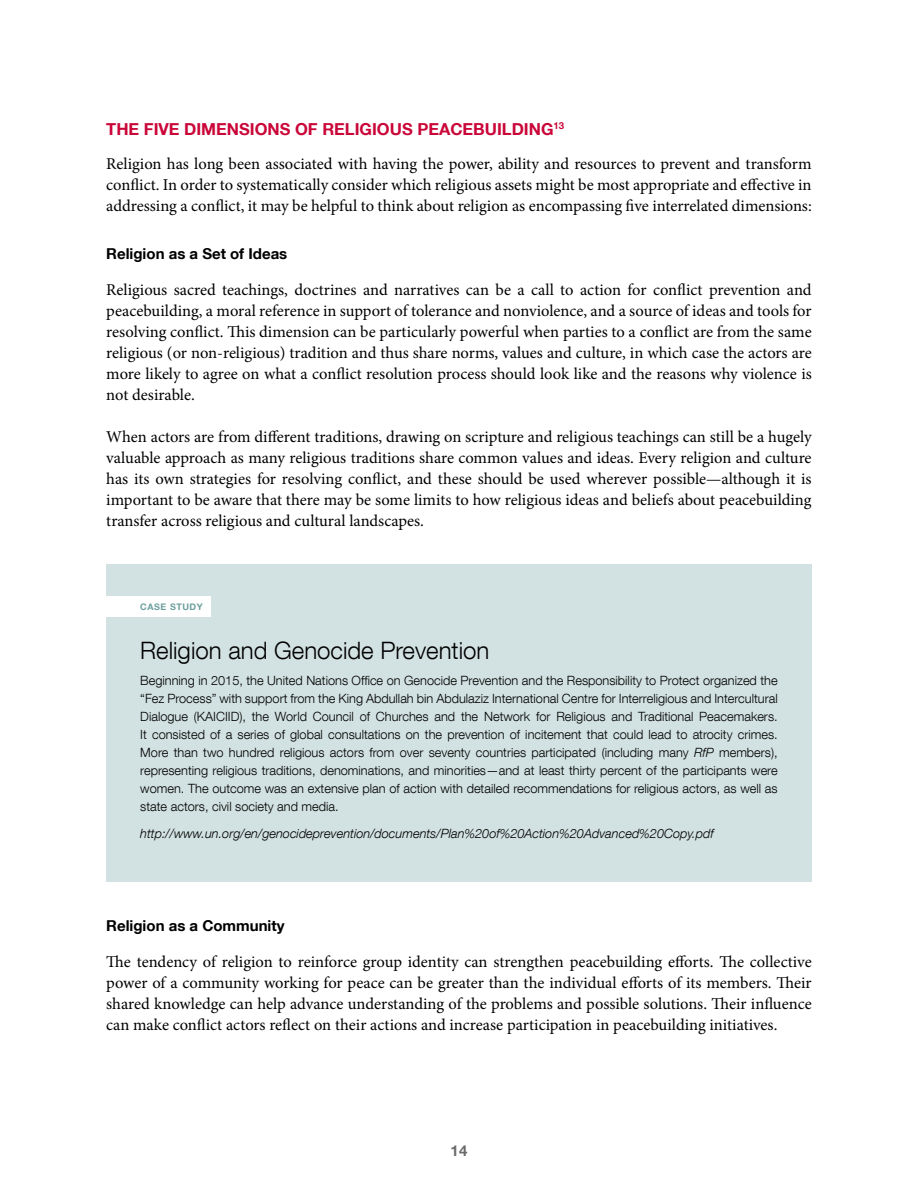
<style>
.page{position:relative;width:918px;height:1188px;background:#fff}
.page>*{position:absolute;margin:0;border:0;box-sizing:border-box;transform-origin:0 0}
.Case_Study_H1{font:300 24px "Helvetica Neue LT Com";color:#000}
.Body_text{font:16.5px/21px "Minion Pro";color:#000;text-align:justify}
.t1{font:700 16.5px "Helvetica Neue LT Com";color:#ca0538}
.t2{font:700 15px "Helvetica Neue LT Com";color:#000}
.t3{font:700 15px "Helvetica Neue LT Com";color:#6b6b6a}
.Case_Study_Text{font:300 12.75px/18px "Helvetica Neue LT Com";color:#000;text-align:justify}
.Case_Study_Text-2{font:italic 300 12.75px "Helvetica Neue LT Com";color:#000}
.Case_Study_Title{font:700 9px "Helvetica Neue LT Com";letter-spacing:.06em;color:#6b9f9d}
.s1{font-style:italic}
</style>
<div class="page">
<div style="left:106px;top:564px;width:706px;height:317px;background:#d2e1e1"></div>
<div style="left:102px;top:597px;width:109px;height:20px;background:#fff"></div>
<h3 class="t1" style="left:106px;top:118px;width:459px">THE FIVE DIMENSIONS OF RELIGIOUS PEACEBUILDING<sup>13</sup></h3>
<p class="Body_text" style="left:106px;top:154px;width:707px">Religion has long been associated with having the power, ability and resources to prevent and transform conflict. In order to systematically consider which religious assets might be most appropriate and effective in addressing a conflict, it may be helpful to think about religion as encompassing five interrelated dimensions:</p>
<h4 class="t2" style="left:106px;top:244px;width:183px">Religion as a Set of Ideas</h4>
<p class="Body_text" style="left:106px;top:280px;width:707px">Religious sacred teachings, doctrines and narratives can be a call to action for conflict prevention and peacebuilding, a moral reference in support of tolerance and nonviolence, and a source of ideas and tools for resolving conflict. This dimension can be particularly powerful when parties to a conflict are from the same religious (or non-religious) tradition and thus share norms, values and culture, in which case the actors are more likely to agree on what a conflict resolution process should look like and the reasons why violence is not desirable.</p>
<p class="Body_text" style="left:106px;top:427px;width:707px">When actors are from different traditions, drawing on scripture and religious teachings can still be a hugely valuable approach as many religious traditions share common values and ideas. Every religion and culture has its own strategies for resolving conflict, and these should be used wherever possible—although it is important to be aware that there may be some limits to how religious ideas and beliefs about peacebuilding transfer across religious and cultural landscapes.</p>
<p class="Case_Study_Title" style="left:140px;top:601px;width:64px">CASE STUDY</p>
<p class="Case_Study_H1" style="left:140px;top:635px;width:351px">Religion and Genocide Prevention</p>
<p class="Case_Study_Text" style="left:140px;top:671px;width:639px">Beginning in 2015, the United Nations Office on Genocide Prevention and the Responsibility to Protect organized the “Fez Process” with support from the King Abdullah bin Abdulaziz International Centre for Interreligious and Intercultural Dialogue (KAICIID), the World Council of Churches and the Network for Religious and Traditional Peacemakers.<br>It consisted of a series of global consultations on the prevention of incitement that could lead to atrocity crimes.<br>More than two hundred religious actors from over seventy countries participated (including many <span class="s1">RfP</span> members), representing religious traditions, denominations, and minorities—and at least thirty percent of the participants were women. The outcome was an extensive plan of action with detailed recommendations for religious actors, as well as state actors, civil society and media.</p>
<p class="Case_Study_Text-2" style="left:140px;top:825px;width:575px">http://www.un.org/en/genocideprevention/documents/Plan%20of%20Action%20Advanced%20Copy.pdf</p>
<h4 class="t2" style="left:106px;top:916px;width:180px">Religion as a Community</h4>
<p class="Body_text" style="left:106px;top:952px;width:707px">The tendency of religion to reinforce group identity can strengthen peacebuilding efforts. The collective power of a community working for peace can be greater than the individual efforts of its members. Their shared knowledge can help advance understanding of the problems and possible solutions. Their influence can make conflict actors reflect on their actions and increase participation in peacebuilding initiatives.</p>
<p class="t3" style="left:451px;top:1141px;width:18px">14</p>
</div>
